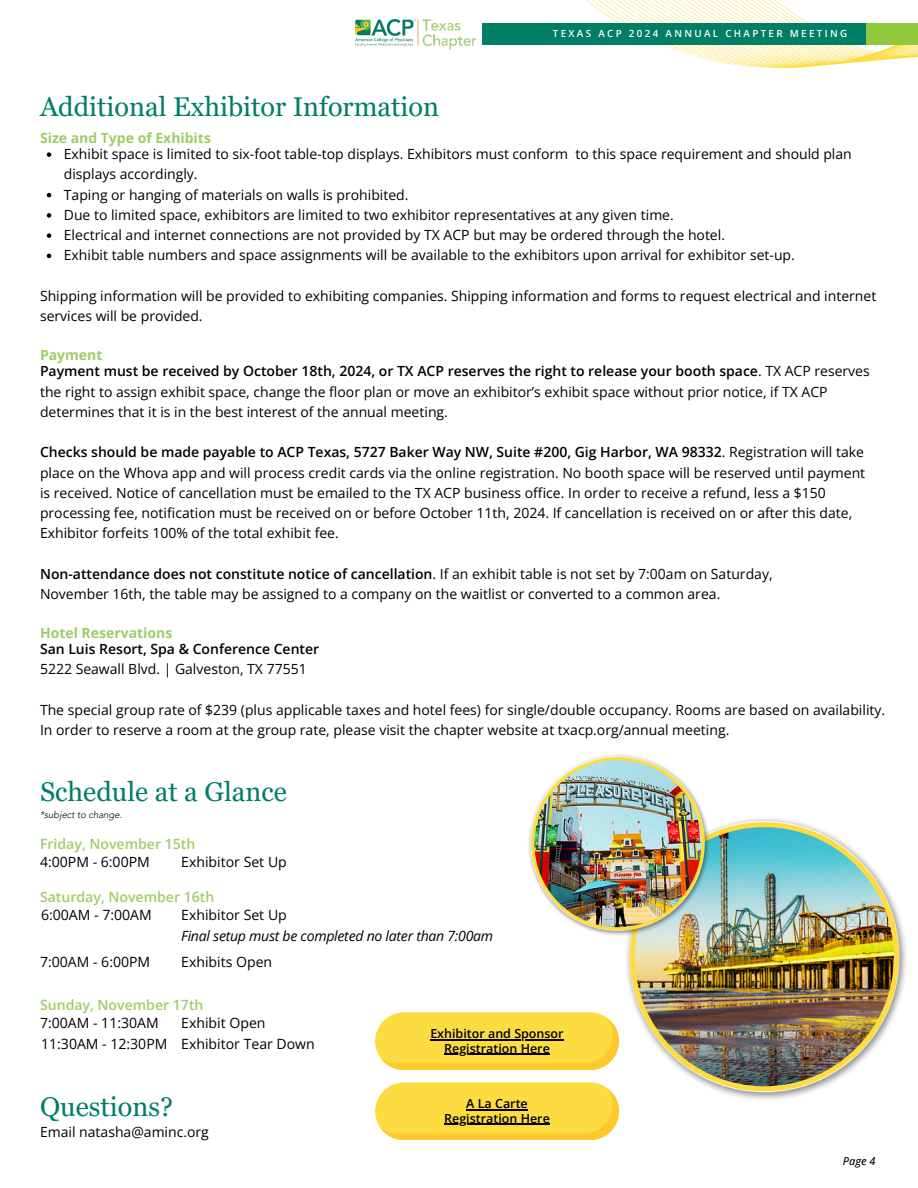
<style>
.page{position:relative;width:918px;height:1188px;background:#fff}
.page>*{position:absolute;margin:0;border:0;box-sizing:border-box;transform-origin:0 0}
.t1{font:27.15px "Georgia Pro";color:#007e66}
.t2{font:14.1px "Open Sans";color:#000001}
.t3{font:600 14.1px "Open Sans";color:#9ecd66}
.t4{font:italic 14.1px/20.2px "Open Sans";letter-spacing:-.02em;color:#000001}
.t5{font:13.95px/20.2px "Open Sans";color:#000}
.t6{font:600 13.95px/20.2px "Open Sans";color:#000}
.t7{font:700 13.95px "Open Sans";color:#9ecd66}
.t8{font:600 12.45px "Open Sans";color:#000}
.t9{font:italic 500 10.95px "Open Sans";color:#000001}
.t10{font:600 9.75px "Open Sans";letter-spacing:.235em;color:#fff}
.t11{font:italic 300 9.45px "Avenir LT Pro";color:#000}
.s1{font-weight:600}
.s2{font-weight:400}
.s3{font-style:normal}
</style>
<div class="page">
<svg style="left:450px;top:0;width:468px;height:68px"></svg>
<div style="left:866px;top:23px;width:52px;height:22px;background:#91c83c"></div>
<div style="left:482px;top:23px;width:384px;height:22px;background:#007e66"></div>
<img style="left:355px;top:19px;width:120px;height:30px">
<img style="left:626px;top:818px;width:280px;height:282px">
<div style="left:630px;top:822px;width:269px;height:269px;background:#fcdc41;border-radius:50%"></div>
<img style="left:635px;top:827px;width:259px;height:259px;border-radius:50%">
<img style="left:528px;top:754px;width:183px;height:183px">
<svg style="left:531px;top:757px;width:174px;height:173px;fill:#fcdc41"></svg>
<img style="left:534px;top:760px;width:167px;height:167px;border-radius:50%">
<svg style="left:47px;top:152px;width:4px;height:5px"></svg>
<svg style="left:47px;top:193px;width:4px;height:4px"></svg>
<svg style="left:47px;top:213px;width:4px;height:5px"></svg>
<svg style="left:47px;top:233px;width:4px;height:5px"></svg>
<svg style="left:47px;top:254px;width:4px;height:4px"></svg>
<div style="left:375px;top:1012px;width:244px;height:58px;background:#fcdc41;border-radius:29px"></div>
<svg style="left:380px;top:1018px;width:239px;height:52px"></svg>
<hr style="left:430px;top:1039px;width:134px;height:1px;background:#000">
<hr style="left:444px;top:1054px;width:106px;height:1px;background:#000">
<div style="left:375px;top:1082px;width:244px;height:58px;background:#fcdc41;border-radius:29px"></div>
<svg style="left:380px;top:1088px;width:239px;height:52px"></svg>
<hr style="left:466px;top:1109px;width:62px;height:1px;background:#000">
<hr style="left:444px;top:1124px;width:106px;height:1px;background:#000">
<h4 class="t10" style="left:553px;top:27px;width:296px">TEXAS ACP 2024 ANNUAL CHAPTER MEETING</h4>
<p class="t1" style="left:40px;top:91px;width:401px">Additional Exhibitor Information</p>
<p class="t5" style="left:64px;top:144px;width:790px">Exhibit space is limited to six-foot table-top displays. Exhibitors must conform to this space requirement and should plan displays accordingly.</p>
<h1 class="t5" style="left:64px;top:184px;width:346px">Taping or hanging of materials on walls is prohibited.</h1>
<p class="t5" style="left:64px;top:204px;width:611px">Due to limited space, exhibitors are limited to two exhibitor representatives at any given time.</p>
<h3 class="t5" style="left:64px;top:225px;width:663px">Electrical and internet connections are not provided by TX ACP but may be ordered through the hotel.</h3>
<h2 class="t5" style="left:64px;top:245px;width:732px">Exhibit table numbers and space assignments will be available to the exhibitors upon arrival for exhibitor set-up.</h2>
<h4 class="t5" style="left:40px;top:285px;width:838px">Shipping information will be provided to exhibiting companies. Shipping information and forms to request electrical and internet services will be provided.</h4>
<h3 class="t7" style="left:40px;top:128px;width:172px">Size and Type of Exhibits</h3>
<h4 class="t7" style="left:40px;top:345px;width:64px">Payment</h4>
<h4 class="t5" style="left:40px;top:361px;width:831px"><span class="s1">Payment must be received by October 18th, 2024, or TX ACP reserves the right to release your booth space</span>. TX ACP reserves the right to assign exhibit space, change the floor plan or move an exhibitor’s exhibit space without prior notice, if TX ACP determines that it is in the best interest of the annual meeting.</h4>
<h3 class="t5" style="left:40px;top:442px;width:827px"><span class="s1">Checks should be made payable to ACP Texas, 5727 Baker Way NW, Suite #200, Gig Harbor, WA 98332</span>. Registration will take place on the Whova app and will process credit cards via the online registration. No booth space will be reserved until payment is received. Notice of cancellation must be emailed to the TX ACP business office. In order to receive a refund, less a $150 processing fee, notification must be received on or before October 11th, 2024. If cancellation is received on or after this date, Exhibitor forfeits 100% of the total exhibit fee.</h3>
<h2 class="t5" style="left:40px;top:563px;width:734px"><span class="s1">Non-attendance does not constitute notice of cancellation</span>. If an exhibit table is not set by 7:00am on Saturday,<br>November 16th, the table may be assigned to a company on the waitlist or converted to a common area.</h2>
<h2 class="t7" style="left:40px;top:623px;width:134px">Hotel Reservations</h2>
<h2 class="t6" style="left:40px;top:639px;width:281px">San Luis Resort, Spa &amp; Conference Center<br><span class="s2">5222 Seawall Blvd. | Galveston, TX 77551</span></h2>
<h4 class="t5" style="left:40px;top:699px;width:847px">The special group rate of $239 (plus applicable taxes and hotel fees) for single/double occupancy. Rooms are based on availability.<br>In order to reserve a room at the group rate, please visit the chapter website at txacp.org/annual meeting.</h4>
<p class="t1" style="left:40px;top:777px;width:248px">Schedule at a Glance</p>
<p class="t11" style="left:40px;top:810px;width:84px">*subject to change.</p>
<p class="t3" style="left:40px;top:834px;width:157px">Friday, November 15th</p>
<p class="t2" style="left:40px;top:852px;width:111px">4:00PM - 6:00PM</p>
<h4 class="t2" style="left:181px;top:852px;width:107px">Exhibitor Set Up</h4>
<h1 class="t3" style="left:40px;top:887px;width:176px">Saturday, November 16th</h1>
<h3 class="t2" style="left:41px;top:905px;width:112px">6:00AM - 7:00AM</h3>
<p class="t2" style="left:40px;top:952px;width:112px">7:00AM - 6:00PM</p>
<p class="t2" style="left:181px;top:952px;width:93px">Exhibits Open</p>
<p class="t4" style="left:181px;top:905px;width:313px"><span class="s3">Exhibitor Set Up<br></span>Final setup must be completed no later than 7:00am</p>
<h3 class="t3" style="left:40px;top:995px;width:165px">Sunday, November 17th</h3>
<h4 class="t2" style="left:40px;top:1013px;width:120px">7:00AM - 11:30AM</h4>
<h4 class="t2" style="left:41px;top:1034px;width:128px">11:30AM - 12:30PM</h4>
<h4 class="t2" style="left:181px;top:1034px;width:135px">Exhibitor Tear Down</h4>
<h3 class="t2" style="left:181px;top:1013px;width:86px">Exhibit Open</h3>
<p class="t1" style="left:40px;top:1091px;width:135px">Questions?</p>
<p class="t5" style="left:40px;top:1121px;width:170px">Email natasha@aminc.org</p>
<p class="t8" style="left:430px;top:1025px;width:135px">Exhibitor and Sponsor</p>
<p class="t8" style="left:444px;top:1039px;width:107px">Registration Here</p>
<p class="t8" style="left:466px;top:1095px;width:63px">A La Carte</p>
<h5 class="t8" style="left:444px;top:1109px;width:107px">Registration Here</h5>
<h2 class="t9" style="left:843px;top:1153px;width:34px">Page 4</h2>
</div>
